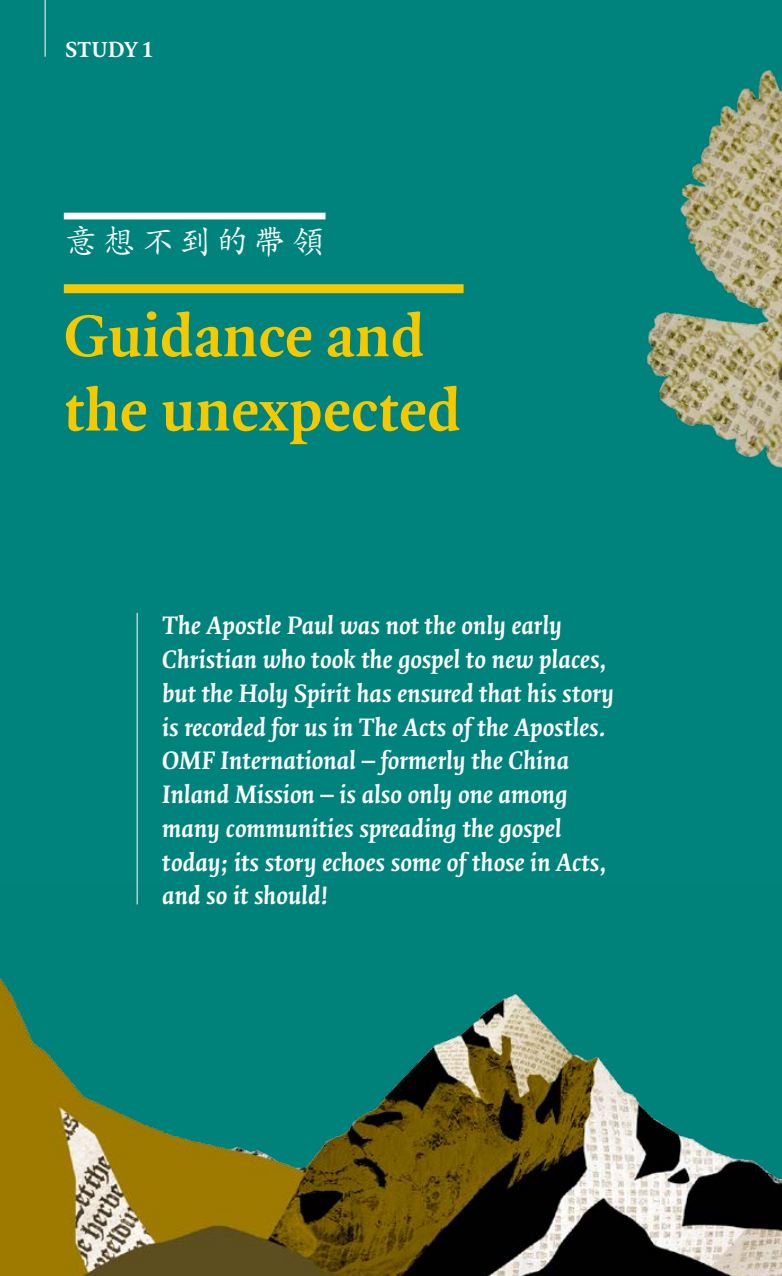
<style>
.page{position:relative;width:782px;height:1276px;background:#fff}
.page>*{position:absolute;margin:0;border:0;box-sizing:border-box;transform-origin:0 0}
.t1{font:700 63px/74.2px "Quadraat Pro";letter-spacing:.005em;color:#f4c900}
.t2{font:33.75px "Adobe Kaiti Std";letter-spacing:.13em;color:#fff}
.t3{font:italic 700 27px/33.8px "Quadraat Pro";color:#fff}
.t4{font:700 23.4px "Quadraat Pro";letter-spacing:.01em;color:#fff}
</style>
<div class="page">
<div style="left:0;top:0;width:781px;height:1276px;background:#00837c"></div>
<hr style="left:45px;top:0;width:1px;height:57px;background:#fff">
<div style="left:64px;top:284px;width:399px;height:9px;background:#f4c900"></div>
<div style="left:64px;top:213px;width:261px;height:6px;background:#fff"></div>
<hr style="left:137px;top:613px;width:1px;height:291px;background:#fff">
<img style="left:0;top:884px;width:781px;height:392px">
<img style="left:646px;top:69px;width:135px;height:399px">
<p class="t4" style="left:65px;top:33px;width:89px">Study 1</p>
<p class="t2" style="left:64px;top:221px;width:263px">意想不到的帶領</p>
<h1 class="t1" style="left:64px;top:298px;width:398px">Guidance and the unexpected</h1>
<p class="t3" style="left:162px;top:608px;width:453px">The Apostle Paul was not the only early Christian who took the gospel to new places, but the Holy Spirit has ensured that his story is recorded for us in The Acts of the Apostles.<br>OMF International – formerly the China Inland Mission – is also only one among many communities spreading the gospel today; its story echoes some of those in Acts, and so it should!</p>
</div>
